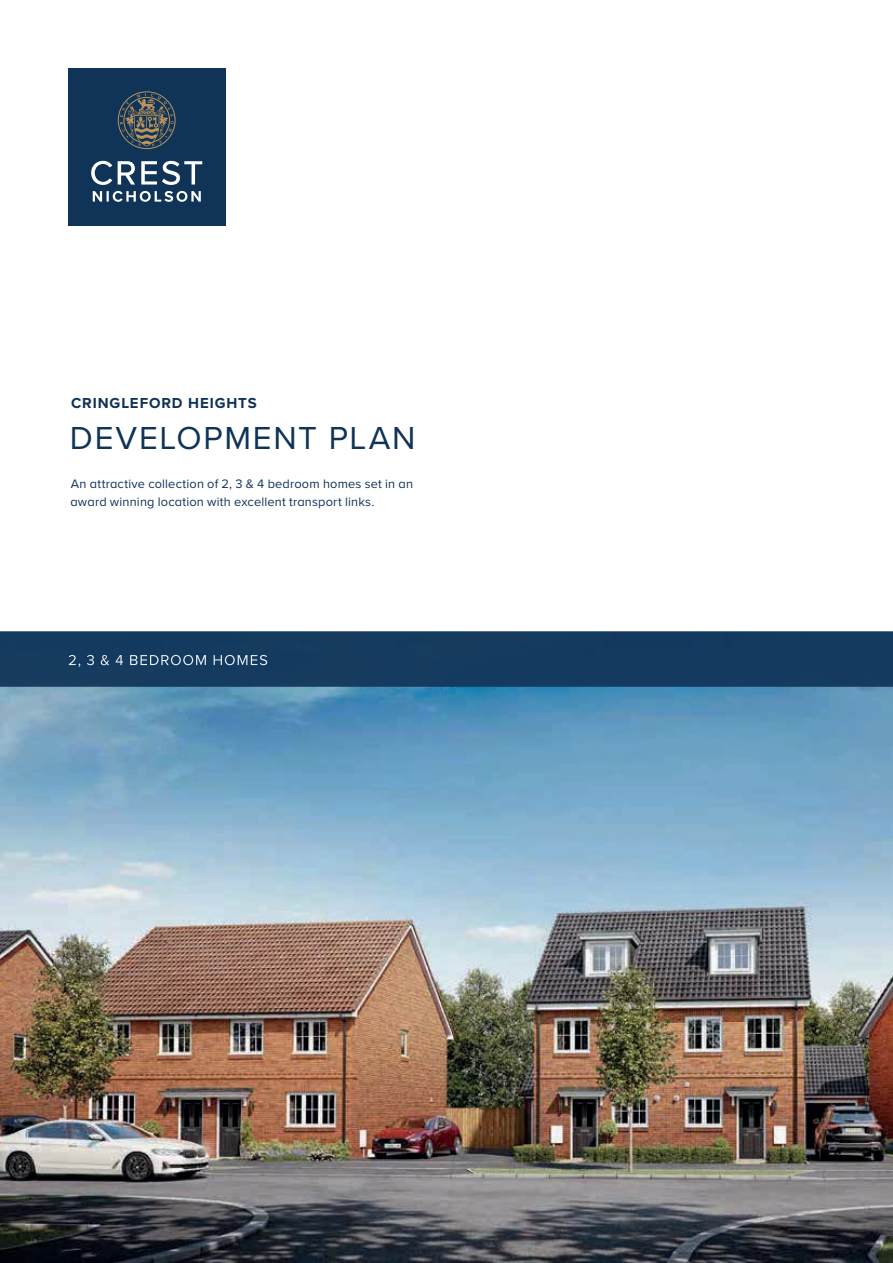
<style>
.page{position:relative;width:893px;height:1263px;background:#fff}
.page>*{position:absolute;margin:0;border:0;box-sizing:border-box;transform-origin:0 0}
.t1{font:33px "Proxima Nova";letter-spacing:.05em;color:#103358}
.t2{font:700 15px "Proxima Nova";letter-spacing:.06em;color:#103358}
.t3{font:12.75px/18px "Proxima Nova";letter-spacing:.015em;color:#103358}
</style>
<div class="page">
<img style="left:0;top:631px;width:893px;height:632px">
<div style="left:68px;top:68px;width:157px;height:157px;background:#103358"></div>
<svg style="left:93px;top:191px;width:108px;height:11px"></svg>
<svg style="left:91px;top:161px;width:111px;height:24px"></svg>
<svg style="left:118px;top:91px;width:58px;height:58px"></svg>
<img style="left:69px;top:655px;width:198px;height:12px">
<p class="t2" style="left:71px;top:392px;width:187px">CRINGLEFORD HEIGHTS</p>
<h1 class="t1" style="left:70px;top:413px;width:347px">DEVELOPMENT PLAN</h1>
<p class="t3" style="left:70px;top:474px;width:344px">An attractive collection of 2, 3 &amp; 4 bedroom homes set in an award winning location with excellent transport links.</p>
</div>
